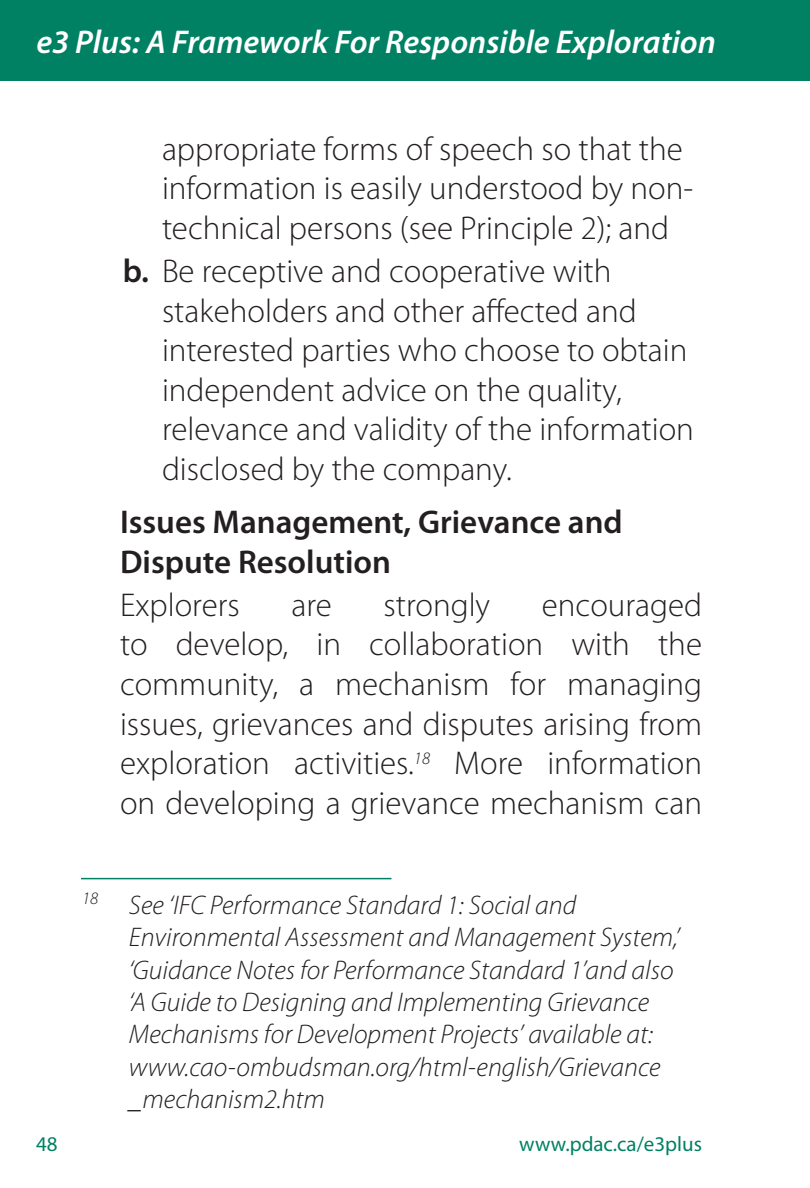
<style>
.page{position:relative;width:810px;height:1188px;background:#fff}
.page>*{position:absolute;margin:0;border:0;box-sizing:border-box;transform-origin:0 0}
.t1{font:300 33px/39.6px "Myriad Pro";color:#231f20}
.t2{font:600 33px/39.6px "Myriad Pro";color:#231f20}
.t3{font:italic 600 33px "Myriad Pro";color:#fff}
.t4{font:italic 300 27px/32.4px "Myriad Pro";color:#231f20}
.t5{font:21px "Myriad Pro";color:#008164}
.s1{font-weight:600}
</style>
<div class="page">
<hr style="left:81px;top:878px;width:311px;height:1px;background:#008164">
<div style="left:0;top:0;width:810px;height:81px;background:#008164"></div>
<p class="t3" style="left:36px;top:24px;width:681px">e3 Plus: A Framework For Responsible Exploration</p>
<p class="t1" style="left:162px;top:130px;width:533px">appropriate forms of speech so that the information is easily understood by non&shy;technical persons (see Principle 2); and</p>
<p class="t1" style="left:162px;top:252px;width:533px;text-indent:-39px"><span class="s1">b.</span> Be receptive and cooperative with stakeholders and other affected and interested parties who choose to obtain independent advice on the quality, relevance and validity of the information disclosed by the company.</p>
<p class="t2" style="left:120px;top:503px;width:504px">Issues Management, Grievance and<br>Dispute Resolution</p>
<p class="t1" style="left:120px;top:586px;width:121px">Explorers</p>
<p class="t1" style="left:291px;top:586px;width:42px">are</p>
<p class="t1" style="left:384px;top:586px;width:108px">strongly</p>
<p class="t1" style="left:120px;top:586px;width:584px;text-align:justify;text-indent:422px">encouraged to develop, in collaboration with the community, a mechanism for managing issues, grievances and disputes arising from exploration activities.<sup>18</sup> More information on developing a grievance mechanism can</p>
<p class="t4" style="left:129px;top:889px;width:552px;text-indent:-47px"><sup>18</sup> See ‘IFC Performance Standard 1: Social and Environmental Assessment and Management System,’ ‘Guidance Notes for Performance Standard 1’and also ‘A Guide to Designing and Implementing Grievance Mechanisms for Development Projects’ available at: www.cao-ombudsman.org/html-english/Grievance _mechanism2.htm</p>
<p class="t5" style="left:36px;top:1133px;width:23px">48</p>
<p class="t5" style="left:519px;top:1133px;width:184px">www.pdac.ca/e3plus</p>
</div>
